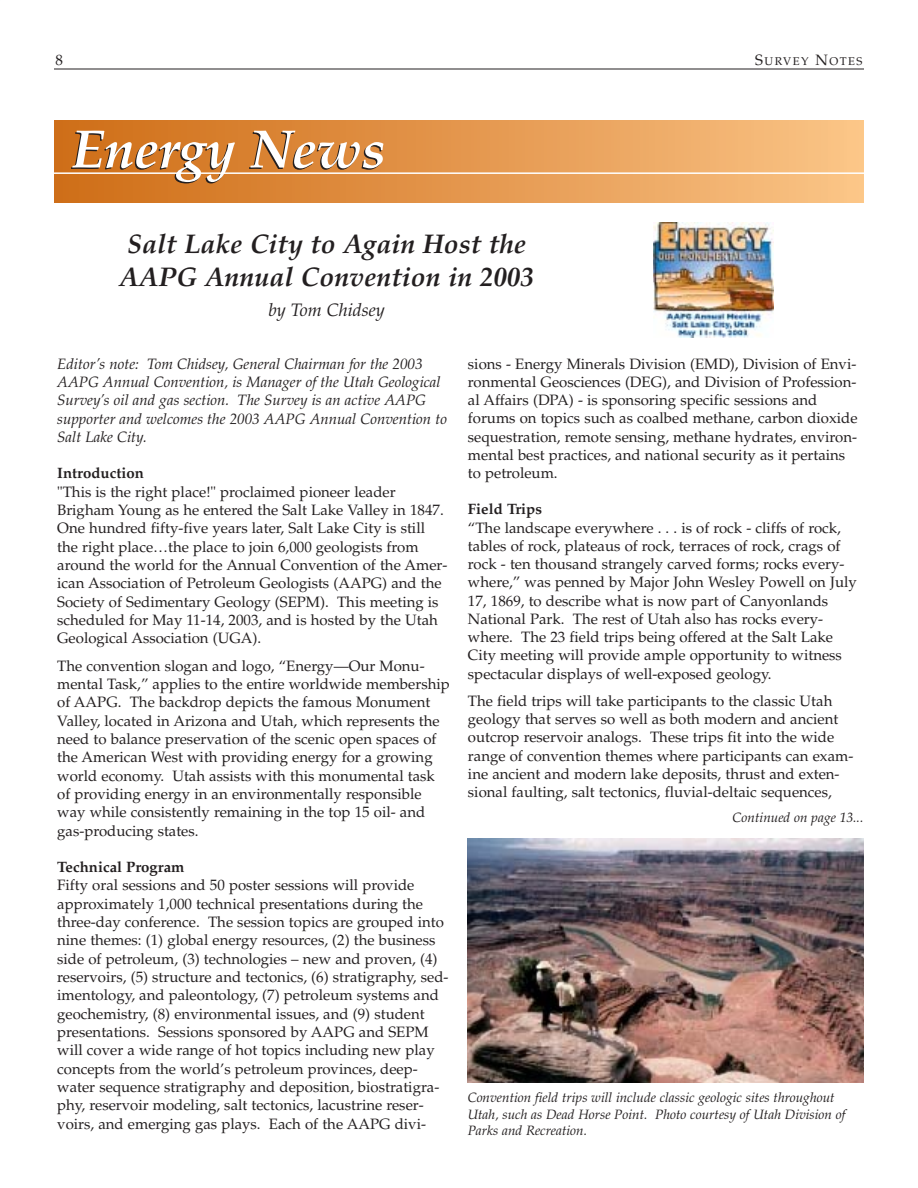
<style>
.page{position:relative;width:918px;height:1188px;background:#fff}
.page>*{position:absolute;margin:0;border:0;box-sizing:border-box;transform-origin:0 0}
.t1{font:italic 700 54px "Palatino";color:#fff}
.t2{font:italic 700 27px/32.8px "Palatino";color:#231f20}
.t3{font:italic 18px "Palatino";color:#231f20}
.t4{font:15px/18.3px "Palatino";color:#231f20}
.t5{font:italic 15px/18.3px "Palatino";color:#231f20}
.t6{font:700 15px "Palatino";color:#231f20}
.t7{font:italic 13.5px/16.4px "Palatino";color:#231f20}
.t8{font:11.25px "Palatino";letter-spacing:.135em;color:#231f20}
.s1{font-size:15px}
</style>
<div class="page">
<hr style="left:54px;top:69px;width:810px;height:1px;background:#231f20">
<div style="left:54px;top:120px;width:810px;height:82px;background:linear-gradient(to right,#ce6c15,#fac386)"></div>
<hr style="left:54px;top:172px;width:810px;height:2px;background:#fff">
<img style="left:653px;top:223px;width:120px;height:114px">
<img style="left:467px;top:838px;width:397px;height:245px">
<p class="t4" style="left:56px;top:52px;width:9px">8</p>
<p class="t8" style="left:755px;top:57px;width:109px"><span class="s1">S</span>URVEY <span class="s1">N</span>OTES</p>
<h1 class="t1" style="left:72px;top:128px;width:315px">Energy News</h1>
<h2 class="t2" style="left:120px;top:231px;width:416px">Salt Lake City to Again Host the<br>AAPG Annual Convention in 2003</h2>
<p class="t3" style="left:269px;top:303px;width:118px">by Tom Chidsey</p>
<p class="t5" style="left:57px;top:356px;width:391px">Editor’s note: Tom Chidsey, General Chairman for the 2003<br>AAPG Annual Convention, is Manager of the Utah Geological Survey’s oil and gas section. The Survey is an active AAPG supporter and welcomes the 2003 AAPG Annual Convention to Salt Lake City.</p>
<p class="t6" style="left:57px;top:467px;width:88px">Introduction</p>
<p class="t4" style="left:57px;top:484px;width:392px">"This is the right place!" proclaimed pioneer leader Brigham Young as he entered the Salt Lake Valley in 1847.<br>One hundred fifty-five years later, Salt Lake City is still the right place…the place to join 6,000 geologists from around the world for the Annual Convention of the Amer&shy;ican Association of Petroleum Geologists (AAPG) and the Society of Sedimentary Geology (SEPM). This meeting is scheduled for May 11-14, 2003, and is hosted by the Utah Geological Association (UGA).</p>
<p class="t4" style="left:57px;top:658px;width:394px">The convention slogan and logo, “Energy—Our Monu&shy;mental Task,” applies to the entire worldwide membership of AAPG. The backdrop depicts the famous Monument Valley, located in Arizona and Utah, which represents the need to balance preservation of the scenic open spaces of the American West with providing energy for a growing world economy. Utah assists with this monumental task of providing energy in an environmentally responsible way while consistently remaining in the top 15 oil- and gas-producing states.</p>
<p class="t6" style="left:57px;top:861px;width:129px">Technical Program</p>
<p class="t4" style="left:57px;top:878px;width:393px">Fifty oral sessions and 50 poster sessions will provide approximately 1,000 technical presentations during the three-day conference. The session topics are grouped into nine themes: (1) global energy resources, (2) the business side of petroleum, (3) technologies – new and proven, (4) reservoirs, (5) structure and tectonics, (6) stratigraphy, sed&shy;imentology, and paleontology, (7) petroleum systems and geochemistry, (8) environmental issues, and (9) student presentations. Sessions sponsored by AAPG and SEPM will cover a wide range of hot topics including new play concepts from the world’s petroleum provinces, deep&shy;water sequence stratigraphy and deposition, biostratigra&shy;phy, reservoir modeling, salt tectonics, lacustrine reser&shy;voirs, and emerging gas plays. Each of the AAPG divi-</p>
<p class="t4" style="left:468px;top:356px;width:391px">sions - Energy Minerals Division (EMD), Division of Envi&shy;ronmental Geosciences (DEG), and Division of Profession&shy;al Affairs (DPA) - is sponsoring specific sessions and forums on topics such as coalbed methane, carbon dioxide sequestration, remote sensing, methane hydrates, environ&shy;mental best practices, and national security as it pertains to petroleum.</p>
<p class="t6" style="left:468px;top:503px;width:76px">Field Trips</p>
<p class="t4" style="left:468px;top:520px;width:390px">“The landscape everywhere . . . is of rock - cliffs of rock, tables of rock, plateaus of rock, terraces of rock, crags of rock - ten thousand strangely carved forms; rocks every&shy;where,” was penned by Major John Wesley Powell on July 17, 1869, to describe what is now part of Canyonlands National Park. The rest of Utah also has rocks every&shy;where. The 23 field trips being offered at the Salt Lake City meeting will provide ample opportunity to witness spectacular displays of well-exposed geology.</p>
<p class="t4" style="left:468px;top:693px;width:387px">The field trips will take participants to the classic Utah geology that serves so well as both modern and ancient outcrop reservoir analogs. These trips fit into the wide range of convention themes where participants can exam&shy;ine ancient and modern lake deposits, thrust and exten&shy;sional faulting, salt tectonics, fluvial-deltaic sequences,</p>
<p class="t7" style="left:733px;top:811px;width:132px">Continued on page 13...</p>
<p class="t7" style="left:468px;top:1091px;width:379px">Convention field trips will include classic geologic sites throughout<br>Utah, such as Dead Horse Point. Photo courtesy of Utah Division of<br>Parks and Recreation.</p>
</div>
